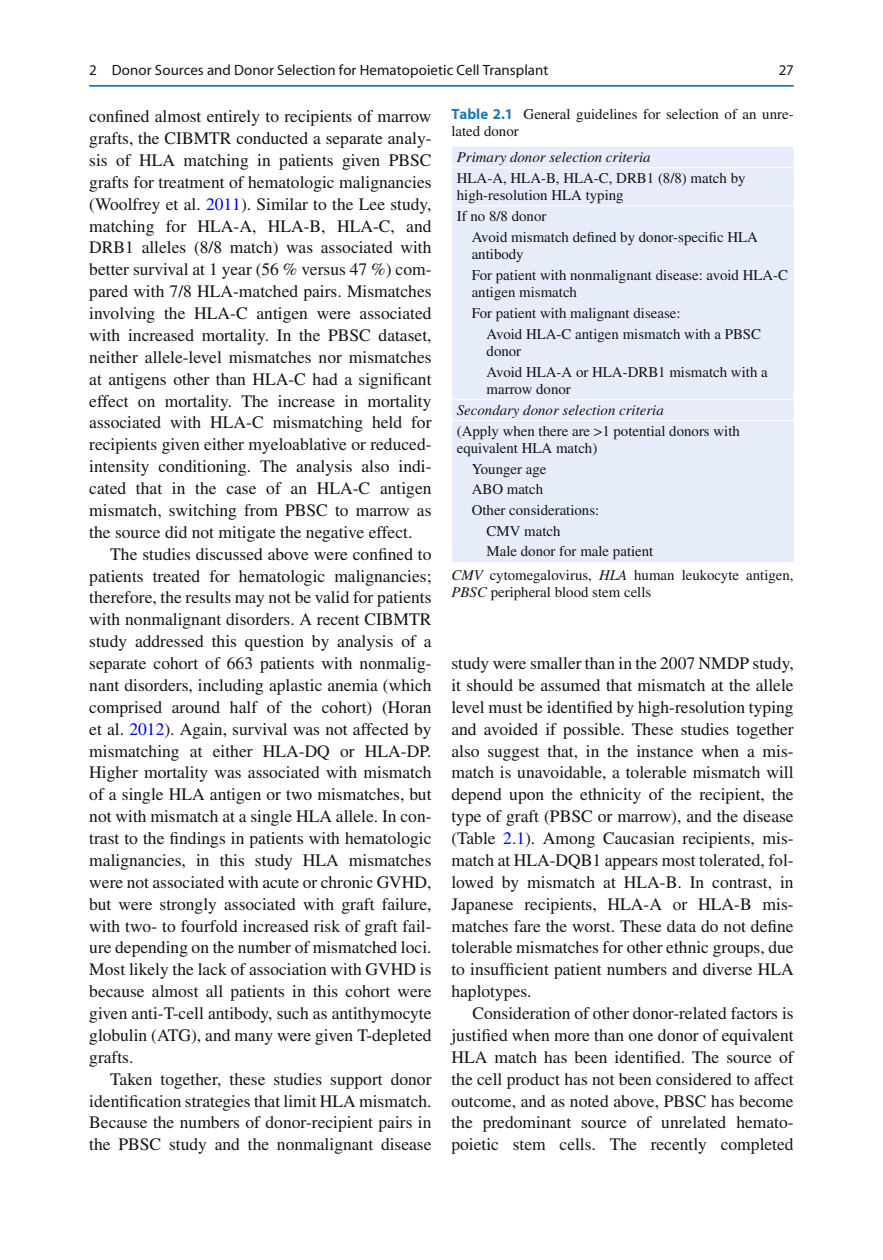
<style>
.page{position:relative;width:883px;height:1260px;background:#fff}
.page>*{position:absolute;margin:0;border:0;box-sizing:border-box;transform-origin:0 0}
.t1{font:17.5px/21.9px "Times";color:#131413;text-align:justify}
.t2{font:14.88px/17.5px "Times";color:#131413}
.t3{font:14.88px "Myriad";letter-spacing:.01em;color:#131413}
.t4{font:italic 14.88px "Times";color:#131413}
.s1{color:#00f}
.s2{font-family:"Myriad";font-weight:700;color:#1f77b9}
.s3{font-style:italic}
</style>
<div class="page">
<div style="left:452px;top:147px;width:342px;height:415px;background:#e6ecfa"></div>
<hr style="left:451px;top:167px;width:344px;height:1px;background:#fff">
<hr style="left:451px;top:205px;width:344px;height:1px;background:#fff">
<hr style="left:451px;top:399px;width:344px;height:1px;background:#fff">
<hr style="left:451px;top:420px;width:344px;height:1px;background:#fff">
<hr style="left:89px;top:85px;width:705px;height:2px;background:#1f77b9">
<p class="t3" style="left:89px;top:64px;width:460px">2 Donor Sources and Donor Selection for Hematopoietic Cell Transplant</p>
<p class="t3" style="left:779px;top:64px;width:16px">27</p>
<p class="t1" style="left:89px;top:107px;width:344px">confined almost entirely to recipients of marrow grafts, the CIBMTR conducted a separate analy&shy;sis of HLA matching in patients given PBSC grafts for treatment of hematologic malignancies (Woolfrey et al. <span class="s1">2011</span> ). Similar to the Lee study, matching for HLA-A, HLA-B, HLA-C, and DRB1 alleles (8/8 match) was associated with better survival at 1 year (56 % versus 47 %) com&shy;pared with 7/8 HLA-matched pairs. Mismatches involving the HLA-C antigen were associated with increased mortality. In the PBSC dataset, neither allele-level mismatches nor mismatches at antigens other than HLA-C had a significant effect on mortality. The increase in mortality associated with HLA-C mismatching held for recipients given either myeloablative or reduced&shy;intensity conditioning. The analysis also indi&shy;cated that in the case of an HLA-C antigen mismatch, switching from PBSC to marrow as the source did not mitigate the negative effect.</p>
<p class="t1" style="left:89px;top:545px;width:344px;text-indent:21px">The studies discussed above were confined to patients treated for hematologic malignancies; therefore, the results may not be valid for patients with nonmalignant disorders. A recent CIBMTR study addressed this question by analysis of a separate cohort of 663 patients with nonmalig&shy;nant disorders, including aplastic anemia (which comprised around half of the cohort) (Horan et al. <span class="s1">2012</span> ). Again, survival was not affected by mismatching at either HLA-DQ or HLA-DP.<br>Higher mortality was associated with mismatch of a single HLA antigen or two mismatches, but not with mismatch at a single HLA allele. In con&shy;trast to the findings in patients with hematologic malignancies, in this study HLA mismatches were not associated with acute or chronic GVHD, but were strongly associated with graft failure, with two- to fourfold increased risk of graft fail&shy;ure depending on the number of mismatched loci.<br>Most likely the lack of association with GVHD is because almost all patients in this cohort were given anti-T-cell antibody, such as antithymocyte globulin (ATG), and many were given T-depleted grafts.</p>
<p class="t1" style="left:89px;top:1070px;width:344px;text-indent:21px">Taken together, these studies support donor identification strategies that limit HLA mismatch.<br>Because the numbers of donor-recipient pairs in the PBSC study and the nonmalignant disease</p>
<p class="t2" style="left:451px;top:106px;width:344px"><span class="s2">Table 2.1</span> General guidelines for selection of an unre&shy;lated donor</p>
<p class="t4" style="left:457px;top:152px;width:195px">Primary donor selection criteria</p>
<p class="t2" style="left:457px;top:171px;width:290px">HLA-A, HLA-B, HLA-C, DRB1 (8/8) match by high-resolution HLA typing</p>
<p class="t2" style="left:472px;top:207px;width:288px;line-height:20.7px;text-indent:-15px">If no 8/8 donor<br>Avoid mismatch defined by donor-specific HLA</p>
<p class="t2" style="left:472px;top:245px;width:318px;line-height:20.7px">antibody<br>For patient with nonmalignant disease: avoid HLA-C</p>
<p class="t2" style="left:472px;top:285px;width:107px">antigen mismatch</p>
<p class="t2" style="left:472px;top:306px;width:210px">For patient with malignant disease:</p>
<p class="t2" style="left:487px;top:326px;width:276px">Avoid HLA-C antigen mismatch with a PBSC</p>
<p class="t2" style="left:487px;top:342px;width:283px;line-height:20.7px">donor<br>Avoid HLA-A or HLA-DRB1 mismatch with a</p>
<p class="t2" style="left:487px;top:382px;width:86px">marrow donor</p>
<p class="t4" style="left:457px;top:405px;width:208px">Secondary donor selection criteria</p>
<p class="t2" style="left:457px;top:423px;width:285px">(Apply when there are &gt;1 potential donors with equivalent HLA match)</p>
<p class="t2" style="left:472px;top:461px;width:76px">Younger age</p>
<p class="t2" style="left:472px;top:482px;width:73px">ABO match</p>
<p class="t2" style="left:472px;top:503px;width:129px">Other considerations:</p>
<p class="t2" style="left:487px;top:523px;width:75px">CMV match</p>
<p class="t2" style="left:487px;top:544px;width:168px">Male donor for male patient</p>
<p class="t2" style="left:451px;top:567px;width:344px"><span class="s3">CMV</span> cytomegalovirus, <span class="s3">HLA</span> human leukocyte antigen,<br><span class="s3">PBSC</span> peripheral blood stem cells</p>
<p class="t1" style="left:451px;top:654px;width:344px">study were smaller than in the 2007 NMDP study, it should be assumed that mismatch at the allele level must be identified by high-resolution typing and avoided if possible. These studies together also suggest that, in the instance when a mis&shy;match is unavoidable, a tolerable mismatch will depend upon the ethnicity of the recipient, the type of graft (PBSC or marrow), and the disease (Table <span class="s1">2.1</span> ). Among Caucasian recipients, mis&shy;match at HLA-DQB1 appears most tolerated, fol&shy;lowed by mismatch at HLA-B. In contrast, in Japanese recipients, HLA-A or HLA-B mis&shy;matches fare the worst. These data do not define tolerable mismatches for other ethnic groups, due to insufficient patient numbers and diverse HLA haplotypes.</p>
<p class="t1" style="left:451px;top:1004px;width:344px;text-indent:21px">Consideration of other donor-related factors is justified when more than one donor of equivalent HLA match has been identified. The source of the cell product has not been considered to affect outcome, and as noted above, PBSC has become the predominant source of unrelated hemato&shy;poietic stem cells. The recently completed</p>
</div>
